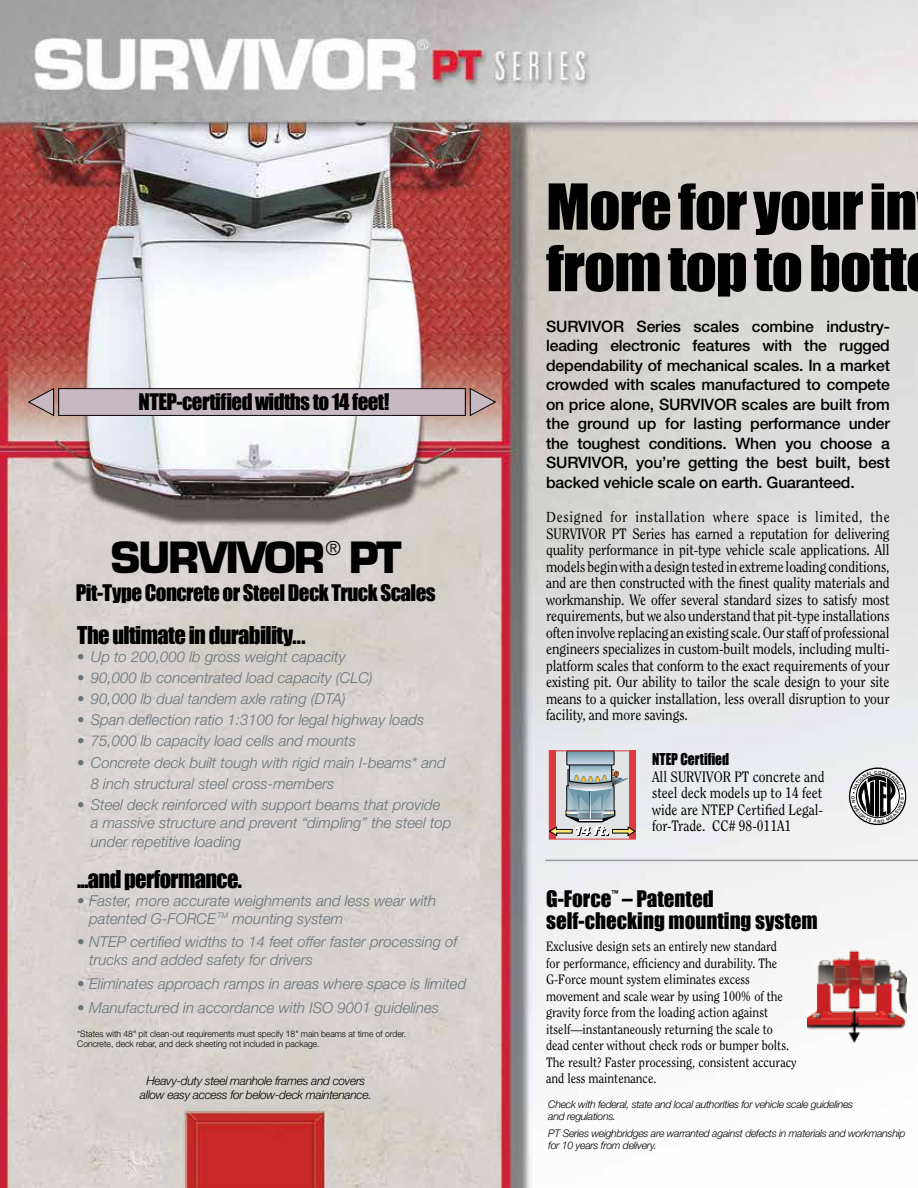
<style>
.page{position:relative;width:918px;height:1188px;background:#fff}
.page>*{position:absolute;margin:0;border:0;box-sizing:border-box;transform-origin:0 0}
.t1{font:58.5px/61.5px "Impact";letter-spacing:-.015em;color:#000;scale:1.05 1}
.t2{font:700 42px "Eurostile LT Std";letter-spacing:-.055em;color:#000}
.t3{font:22.5px "Impact";letter-spacing:-.03em;color:#000}
.t4{font:21px "Impact";letter-spacing:-.025em;color:#000}
.t5{font:21px/22.5px "Impact";color:#000}
.t6{font:500 15.75px/19.5px "Helvetica Neue LT Std";letter-spacing:-.01em;color:#000;text-align:justify}
.t7{font:15px/16.5px "Clearface Std";color:#000;text-align:justify;scale:.9 1}
.t8{font:italic 300 15px/18.3px "Helvetica Neue LT Std";color:#68737a}
.t9{font:15px "Impact";color:#000;scale:.9 1}
.t10{font:13.5px/16.5px "Clearface Std";color:#000;scale:.9 1}
.t11{font:italic 300 12px/13.5px "Helvetica Neue LT Std";letter-spacing:-.03em;color:#000;text-align:center}
.t12{font:italic 300 10.5px/12px "Helvetica Neue LT Std";letter-spacing:-.03em;color:#000}
.t13{font:300 9px/10.5px "Helvetica Neue LT Std";color:#000;scale:.95 1}
.t14{font:8.7px "Impact";color:#000}
.s1{font-family:"Times New Roman"}
</style>
<div class="page">
<img style="left:0;top:0;width:918px;height:1188px">
<div style="left:556px;top:751px;width:73px;height:88px;background:#e3e4e5"></div>
<div style="left:629px;top:751px;width:6px;height:88px;background:#e03a3e"></div>
<hr style="left:567px;top:753px;width:47px;height:1px;background:#7da4b7">
<hr style="left:567px;top:754px;width:47px;height:1px;background:#83a9bb">
<hr style="left:567px;top:755px;width:47px;height:1px;background:#8aadbf">
<hr style="left:567px;top:756px;width:47px;height:1px;background:#90b2c3">
<hr style="left:567px;top:757px;width:47px;height:1px;background:#97b7c7">
<hr style="left:567px;top:758px;width:47px;height:1px;background:#9ebccb">
<hr style="left:567px;top:759px;width:47px;height:1px;background:#a5c1cf">
<hr style="left:567px;top:760px;width:47px;height:1px;background:#acc6d4">
<hr style="left:567px;top:761px;width:47px;height:1px;background:#b3cbd8">
<hr style="left:567px;top:762px;width:47px;height:1px;background:#bad0dc">
<div style="left:567px;top:751px;width:47px;height:14px;border:1px solid #000"></div>
<div style="left:549px;top:751px;width:7px;height:88px;background:#e03a3e"></div>
<div style="left:549px;top:751px;width:86px;height:88px;border:1px solid #e03a3e"></div>
<svg style="left:549px;top:764px;width:87px;height:72px"></svg>
<img style="left:808px;top:946px;width:99px;height:107px">
<hr style="left:545px;top:860px;width:373px;height:1px;background:#949ca1">
<svg style="left:28px;top:387px;width:26px;height:29px"></svg>
<svg style="left:470px;top:387px;width:26px;height:29px"></svg>
<div style="left:59px;top:389px;width:406px;height:26px;background:#c7b9c2"></div>
<div style="left:58px;top:388px;width:408px;height:28px;border:1px solid #000"></div>
<svg style="left:848px;top:766px;width:59px;height:60px"></svg>
<h3 class="t4" style="left:139px;top:386px;width:252px">NTEP-certified widths to 14 feet!</h3>
<h2 class="t2" style="left:110px;top:532px;width:293px">SURVIVOR<sup>®</sup> PT</h2>
<h3 class="t4" style="left:76px;top:576px;width:361px">Pit-Type Concrete or Steel Deck Truck Scales</h3>
<h3 class="t3" style="left:77px;top:617px;width:230px">The ultimate in durability...</h3>
<p class="t8" style="left:77px;top:647px;width:270px">• Up to 200,000 lb gross weight capacity</p>
<p class="t8" style="left:77px;top:668px;width:297px">• 90,000 lb concentrated load capacity (CLC)</p>
<p class="t8" style="left:77px;top:689px;width:270px">• 90,000 lb dual tandem axle rating (DTA)</p>
<p class="t8" style="left:77px;top:711px;width:348px">• Span deflection ratio 1:3100 for legal highway loads</p>
<p class="t8" style="left:77px;top:732px;width:280px">• 75,000 lb capacity load cells and mounts</p>
<p class="t8" style="left:91px;top:752px;width:357px;line-height:21.1px;text-indent:-14px">• Concrete deck built tough with rigid main I-beams* and<br>8 inch structural steel cross-members</p>
<p class="t8" style="left:91px;top:795px;width:362px;text-indent:-14px">• Steel deck reinforced with support beams that provide a massive structure and prevent “dimpling” the steel top under repetitive loading</p>
<h3 class="t3" style="left:77px;top:862px;width:166px">...and performance.</h3>
<p class="t8" style="left:89px;top:891px;width:348px;text-indent:-12px">• Faster, more accurate weighments and less wear with patented G-FORCE <sup>TM</sup> mounting system</p>
<p class="t8" style="left:89px;top:933px;width:370px;text-indent:-12px">• NTEP certified widths to 14 feet offer faster processing of trucks and added safety for drivers</p>
<p class="t8" style="left:77px;top:974px;width:391px">• Eliminates approach ramps in areas where space is limited</p>
<p class="t8" style="left:77px;top:998px;width:363px">• Manufactured in accordance with ISO 9001 guidelines</p>
<p class="t13" style="left:77px;top:1028px;width:348px">*States with 48" pit clean-out requirements must specify 18" main beams at time of order.<br>Concrete, deck rebar, and deck sheeting not included in package.</p>
<p class="t11" style="left:140px;top:1074px;width:233px">Heavy-duty steel manhole frames and covers allow easy access for below-deck maintenance.</p>
<h1 class="t1" style="left:546px;top:174px;width:355px">More for your in from top to bott</h1>
<p class="t6" style="left:546px;top:316px;width:345px">SURVIVOR Series scales combine industry&shy;leading electronic features with the rugged dependability of mechanical scales. In a market crowded with scales manufactured to compete on price alone, SURVIVOR scales are built from the ground up for lasting performance under the toughest conditions. When you choose a SURVIVOR, you’re getting the best built, best backed vehicle scale on earth. Guaranteed.</p>
<p class="t7" style="left:546px;top:509px;width:383px"><span class="s1">D</span>esigned for installation where space is limited, the SURVIVOR PT Series has earned a reputation for delivering quality performance in pit-type vehicle scale applications. All models begin with a design tested in extreme loading conditions, and are then constructed with the finest quality materials and workmanship. We offer several standard sizes to satisfy most requirements, but we also understand that pit-type installations often involve replacing an existing scale. Our staff of professional engineers specializes in custom-built models, including multi&shy;platform scales that conform to the exact requirements of your existing pit. Our ability to tailor the scale design to your site means to a quicker installation, less overall disruption to your facility, and more savings.</p>
<p class="t9" style="left:652px;top:748px;width:87px">NTEP Certified</p>
<p class="t7" style="left:652px;top:768px;width:193px;text-align:left">All SURVIVOR PT concrete and steel deck models up to 14 feet wide are NTEP Certified Legal&shy;for-Trade. CC# 98-011A1</p>
<h3 class="t4" style="left:546px;top:882px;width:67px">G-Force</h3>
<p class="t14" style="left:612px;top:887px;width:8px">™</p>
<h3 class="t5" style="left:546px;top:887px;width:273px;text-indent:76px">– Patented self-checking mounting system</h3>
<p class="t10" style="left:546px;top:938px;width:280px">Exclusive design sets an entirely new standard<br>for performance, efficiency and durability. The G-Force mount system eliminates excess movement and scale wear by using 100% of the gravity force from the loading action against itself—instantaneously returning the scale to dead center without check rods or bumper bolts.<br>The result? Faster processing, consistent accuracy and less maintenance.</p>
<p class="t12" style="left:548px;top:1098px;width:306px">Check with federal, state and local authorities for vehicle scale guidelines and regulations.</p>
<p class="t12" style="left:548px;top:1127px;width:359px">PT Series weighbridges are warranted against defects in materials and workmanship for 10 years from delivery.</p>
</div>
